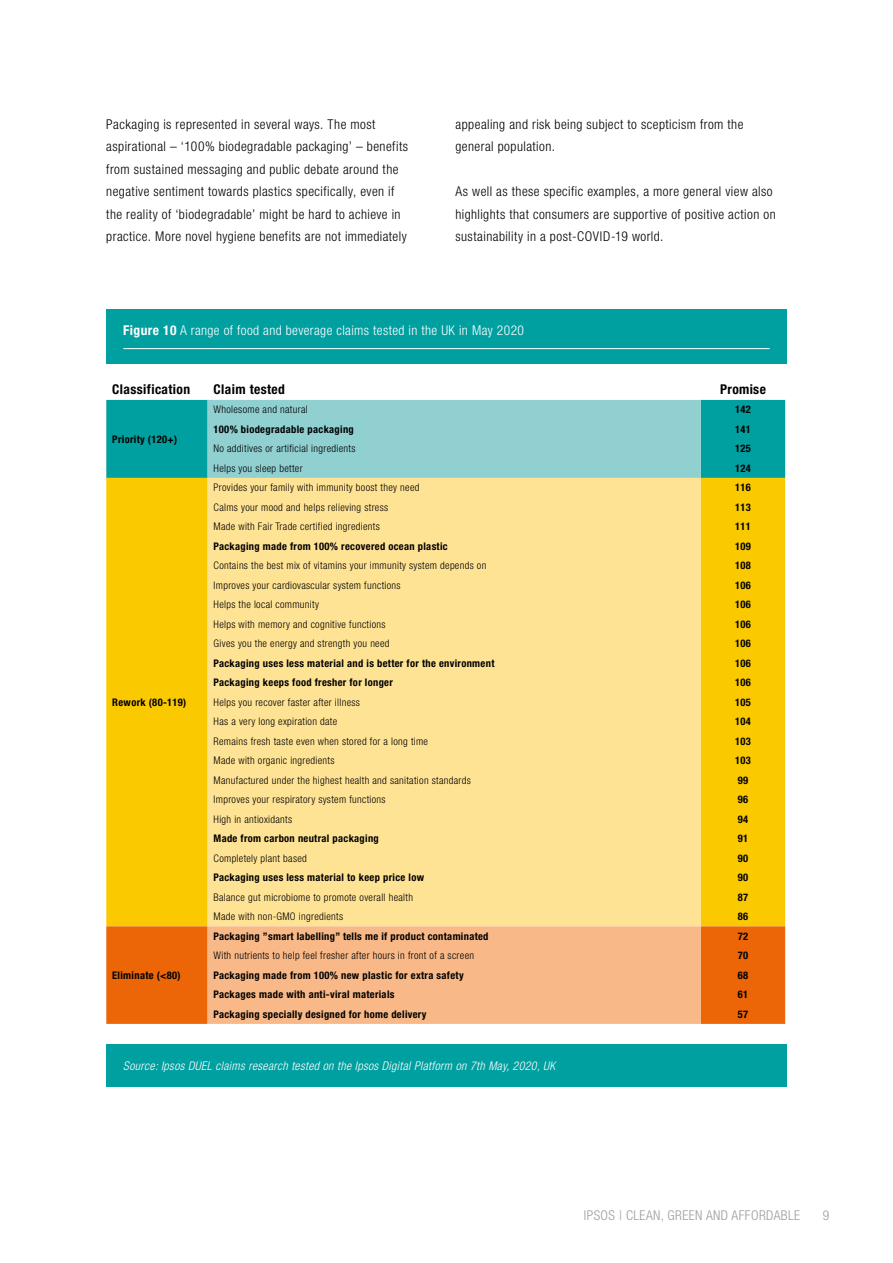
<style>
.page{position:relative;width:893px;height:1263px;background:#fff}
.page>*{position:absolute;margin:0;border:0;box-sizing:border-box;transform-origin:0 0}
.t1{font:300 condensed 13.5px/22.5px "Helvetica Neue LT Std";letter-spacing:.035em;color:#000}
.t2{font:300 condensed 13.5px "Helvetica Neue LT Std";letter-spacing:.03em;color:#fff}
.t3{font:700 condensed 13.5px "Helvetica Neue LT Std";letter-spacing:.03em;color:#000}
.t4{font:300 condensed 13.5px "Helvetica Neue LT Std";letter-spacing:.03em;color:#9d9d9c}
.t5{font:italic 300 condensed 12px "Helvetica Neue LT Std";letter-spacing:.03em;color:#fff}
.t6{font:300 condensed 10.5px "Helvetica Neue LT Std";letter-spacing:.03em;color:#000}
.t7{font:700 condensed 10.5px "Helvetica Neue LT Std";letter-spacing:.03em;color:#000}
.s1{font-weight:700}
</style>
<div class="page">
<div style="left:106px;top:400px;width:679px;height:78px;background:#009fa0"></div>
<div style="left:208px;top:400px;width:493px;height:78px;background:#91d0d1"></div>
<div style="left:106px;top:478px;width:679px;height:448px;background:#fbc900"></div>
<div style="left:208px;top:478px;width:493px;height:448px;background:#ffe395"></div>
<div style="left:106px;top:926px;width:679px;height:98px;background:#ec6608"></div>
<div style="left:208px;top:926px;width:493px;height:98px;background:#f8b887"></div>
<div style="left:106px;top:309px;width:681px;height:55px;background:#009fa0"></div>
<hr style="left:123px;top:348px;width:647px;height:1px;background:#fff">
<div style="left:106px;top:1044px;width:681px;height:43px;background:#009fa0"></div>
<p class="t1" style="left:106px;top:113px;width:303px">Packaging is represented in several ways. The most aspirational – ‘100% biodegradable packaging’ – benefits from sustained messaging and public debate around the negative sentiment towards plastics specifically, even if the reality of ‘biodegradable’ might be hard to achieve in practice. More novel hygiene benefits are not immediately</p>
<p class="t1" style="left:455px;top:113px;width:289px">appealing and risk being subject to scepticism from the general population.</p>
<p class="t1" style="left:455px;top:180px;width:322px">As well as these specific examples, a more general view also highlights that consumers are supportive of positive action on sustainability in a post-COVID-19 world.</p>
<p class="t2" style="left:123px;top:323px;width:402px"><span class="s1">Figure 10</span> A range of food and beverage claims tested in the UK in May 2020</p>
<p class="t3" style="left:112px;top:381px;width:79px">Classification</p>
<p class="t3" style="left:214px;top:381px;width:73px">Claim tested</p>
<p class="t3" style="left:720px;top:381px;width:47px">Promise</p>
<p class="t7" style="left:112px;top:433px;width:66px">Priority (120+)</p>
<p class="t7" style="left:112px;top:696px;width:76px">Rework (80-119)</p>
<p class="t7" style="left:112px;top:969px;width:70px">Eliminate (&lt;80)</p>
<p class="t6" style="left:214px;top:404px;width:96px">Wholesome and natural</p>
<p class="t7" style="left:735px;top:403px;width:17px">142</p>
<p class="t7" style="left:214px;top:423px;width:142px">100% biodegradable packaging</p>
<p class="t7" style="left:735px;top:423px;width:17px">141</p>
<p class="t6" style="left:214px;top:443px;width:143px">No additives or artificial ingredients</p>
<p class="t7" style="left:735px;top:442px;width:17px">125</p>
<p class="t6" style="left:214px;top:462px;width:91px">Helps you sleep better</p>
<p class="t7" style="left:735px;top:462px;width:17px">124</p>
<p class="t6" style="left:214px;top:482px;width:207px">Provides your family with immunity boost they need</p>
<p class="t7" style="left:735px;top:481px;width:17px">116</p>
<p class="t6" style="left:214px;top:501px;width:176px">Calms your mood and helps relieving stress</p>
<p class="t7" style="left:735px;top:501px;width:17px">113</p>
<p class="t6" style="left:214px;top:521px;width:168px">Made with Fair Trade certified ingredients</p>
<p class="t7" style="left:735px;top:520px;width:17px">111</p>
<p class="t7" style="left:214px;top:540px;width:236px">Packaging made from 100% recovered ocean plastic</p>
<p class="t7" style="left:735px;top:540px;width:17px">109</p>
<p class="t6" style="left:214px;top:560px;width:274px">Contains the best mix of vitamins your immunity system depends on</p>
<p class="t7" style="left:735px;top:559px;width:17px">108</p>
<p class="t6" style="left:214px;top:579px;width:189px">Improves your cardiovascular system functions</p>
<p class="t7" style="left:735px;top:579px;width:17px">106</p>
<p class="t6" style="left:214px;top:599px;width:107px">Helps the local community</p>
<p class="t7" style="left:735px;top:598px;width:17px">106</p>
<p class="t6" style="left:214px;top:618px;width:173px">Helps with memory and cognitive functions</p>
<p class="t7" style="left:735px;top:618px;width:17px">106</p>
<p class="t6" style="left:214px;top:638px;width:177px">Gives you the energy and strength you need</p>
<p class="t7" style="left:735px;top:637px;width:17px">106</p>
<p class="t7" style="left:214px;top:657px;width:282px">Packaging uses less material and is better for the environment</p>
<p class="t7" style="left:735px;top:657px;width:17px">106</p>
<p class="t7" style="left:214px;top:676px;width:181px">Packaging keeps food fresher for longer</p>
<p class="t7" style="left:735px;top:676px;width:17px">106</p>
<p class="t6" style="left:214px;top:696px;width:148px">Helps you recover faster after illness</p>
<p class="t7" style="left:735px;top:696px;width:17px">105</p>
<p class="t6" style="left:214px;top:716px;width:125px">Has a very long expiration date</p>
<p class="t7" style="left:735px;top:715px;width:17px">104</p>
<p class="t6" style="left:214px;top:735px;width:216px">Remains fresh taste even when stored for a long time</p>
<p class="t7" style="left:735px;top:735px;width:17px">103</p>
<p class="t6" style="left:214px;top:755px;width:122px">Made with organic ingredients</p>
<p class="t7" style="left:735px;top:754px;width:17px">103</p>
<p class="t6" style="left:214px;top:774px;width:259px">Manufactured under the highest health and sanitation standards</p>
<p class="t7" style="left:738px;top:774px;width:12px">99</p>
<p class="t6" style="left:214px;top:794px;width:174px">Improves your respiratory system functions</p>
<p class="t7" style="left:738px;top:793px;width:12px">96</p>
<p class="t6" style="left:214px;top:813px;width:80px">High in antioxidants</p>
<p class="t7" style="left:738px;top:813px;width:12px">94</p>
<p class="t7" style="left:214px;top:832px;width:167px">Made from carbon neutral packaging</p>
<p class="t7" style="left:738px;top:832px;width:12px">91</p>
<p class="t6" style="left:214px;top:852px;width:95px">Completely plant based</p>
<p class="t7" style="left:738px;top:852px;width:12px">90</p>
<p class="t7" style="left:214px;top:871px;width:212px">Packaging uses less material to keep price low</p>
<p class="t7" style="left:738px;top:871px;width:12px">90</p>
<p class="t6" style="left:214px;top:891px;width:201px">Balance gut microbiome to promote overall health</p>
<p class="t7" style="left:738px;top:891px;width:12px">87</p>
<p class="t6" style="left:214px;top:911px;width:131px">Made with non-GMO ingredients</p>
<p class="t7" style="left:738px;top:910px;width:12px">86</p>
<p class="t7" style="left:214px;top:930px;width:276px">Packaging ”smart labelling” tells me if product contaminated</p>
<p class="t7" style="left:738px;top:930px;width:12px">72</p>
<p class="t6" style="left:214px;top:950px;width:262px">With nutrients to help feel fresher after hours in front of a screen</p>
<p class="t7" style="left:738px;top:949px;width:12px">70</p>
<p class="t7" style="left:214px;top:969px;width:252px">Packaging made from 100% new plastic for extra safety</p>
<p class="t7" style="left:738px;top:969px;width:12px">68</p>
<p class="t7" style="left:214px;top:988px;width:182px">Packages made with anti-viral materials</p>
<p class="t7" style="left:738px;top:988px;width:12px">61</p>
<p class="t7" style="left:214px;top:1008px;width:215px">Packaging specially designed for home delivery</p>
<p class="t7" style="left:738px;top:1008px;width:12px">57</p>
<p class="t5" style="left:123px;top:1059px;width:433px">Source: Ipsos DUEL claims research tested on the Ipsos Digital Platform on 7th May, 2020, UK</p>
<p class="t4" style="left:584px;top:1208px;width:218px">IPSOS | CLEAN, GREEN AND AFFORDABLE</p>
<p class="t4" style="left:823px;top:1208px;width:8px">9</p>
</div>
